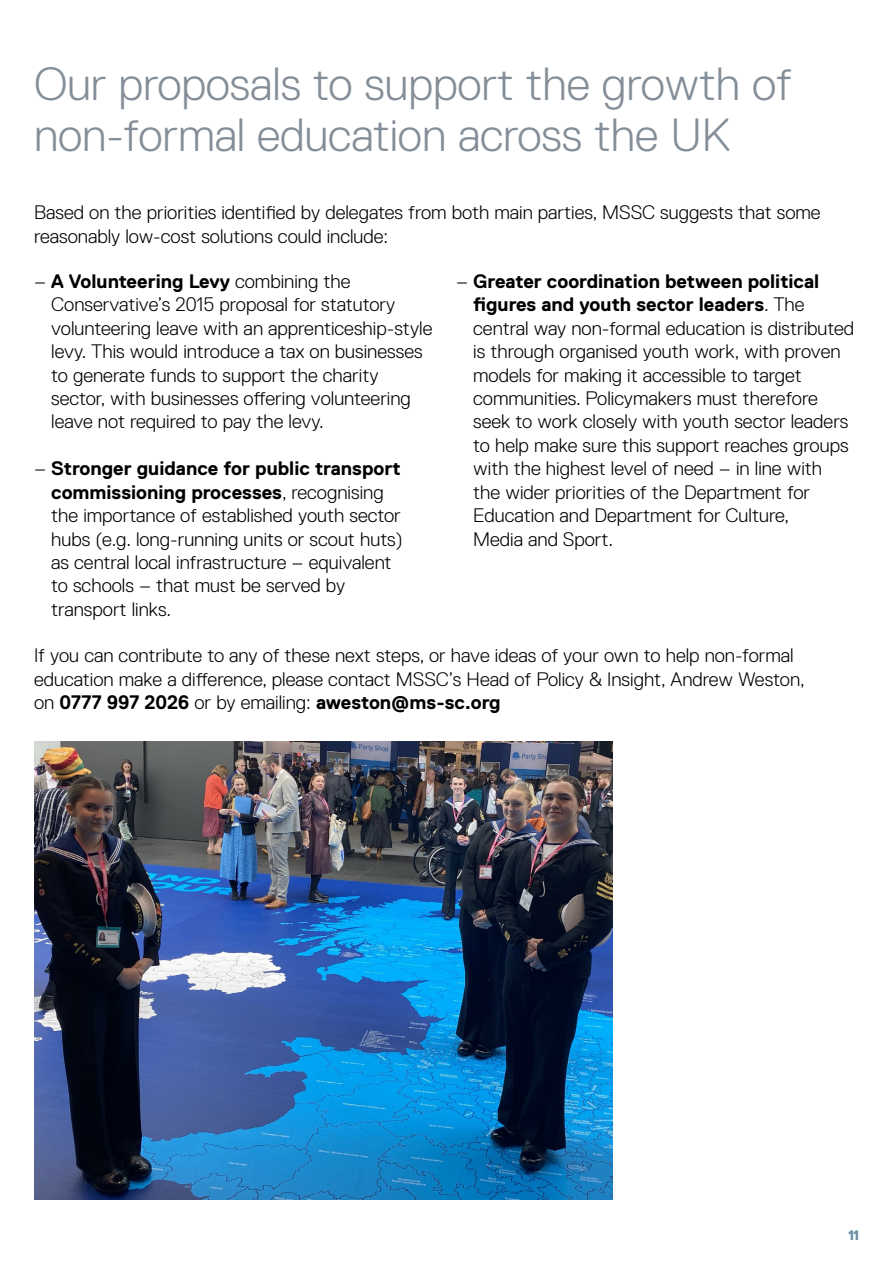
<style>
.page{position:relative;width:893px;height:1263px;background:#fff}
.page>*{position:absolute;margin:0;border:0;box-sizing:border-box;transform-origin:0 0}
.t1{font:300 46.5px/51px "Replica Std";letter-spacing:-.005em;color:#848e98}
.t2{font:300 19.5px/23.4px "Replica Std";color:#000}
.t3{font:700 13.5px "Replica Std";color:#848e98}
.s1{font-weight:700}
</style>
<div class="page">
<img style="left:34px;top:742px;width:579px;height:457px">
<h1 class="t1" style="left:34px;top:59px;width:759px">Our proposals to support the growth of non-formal education across the UK</h1>
<p class="t2" style="left:34px;top:201px;width:788px">Based on the priorities identified by delegates from both main parties, MSSC suggests that some reasonably low-cost solutions could include:</p>
<p class="t2" style="left:51px;top:270px;width:383px;text-indent:-17px">– <span class="s1">A Volunteering Levy</span> combining the Conservative’s 2015 proposal for statutory volunteering leave with an apprenticeship-style levy. This would introduce a tax on businesses to generate funds to support the charity sector, with businesses offering volunteering leave not required to pay the levy.</p>
<p class="t2" style="left:51px;top:457px;width:353px;text-indent:-17px">– <span class="s1">Stronger guidance for public transport commissioning processes</span>, recognising the importance of established youth sector hubs (e.g. long-running units or scout huts) as central local infrastructure – equivalent to schools – that must be served by transport links.</p>
<p class="t2" style="left:473px;top:270px;width:383px;text-indent:-17px">– <span class="s1">Greater coordination between political figures and youth sector leaders</span>. The central way non-formal education is distributed is through organised youth work, with proven models for making it accessible to target communities. Policymakers must therefore seek to work closely with youth sector leaders to help make sure this support reaches groups with the highest level of need – in line with the wider priorities of the Department for Education and Department for Culture,<br>Media and Sport.</p>
<p class="t2" style="left:34px;top:644px;width:772px">If you can contribute to any of these next steps, or have ideas of your own to help non-formal education make a difference, please contact MSSC’s Head of Policy &amp; Insight, Andrew Weston, on <span class="s1">0777 997 2026</span> or by emailing: <span class="s1">aweston@ms-sc.org</span></p>
<p class="t3" style="left:848px;top:1227px;width:12px">11</p>
</div>
